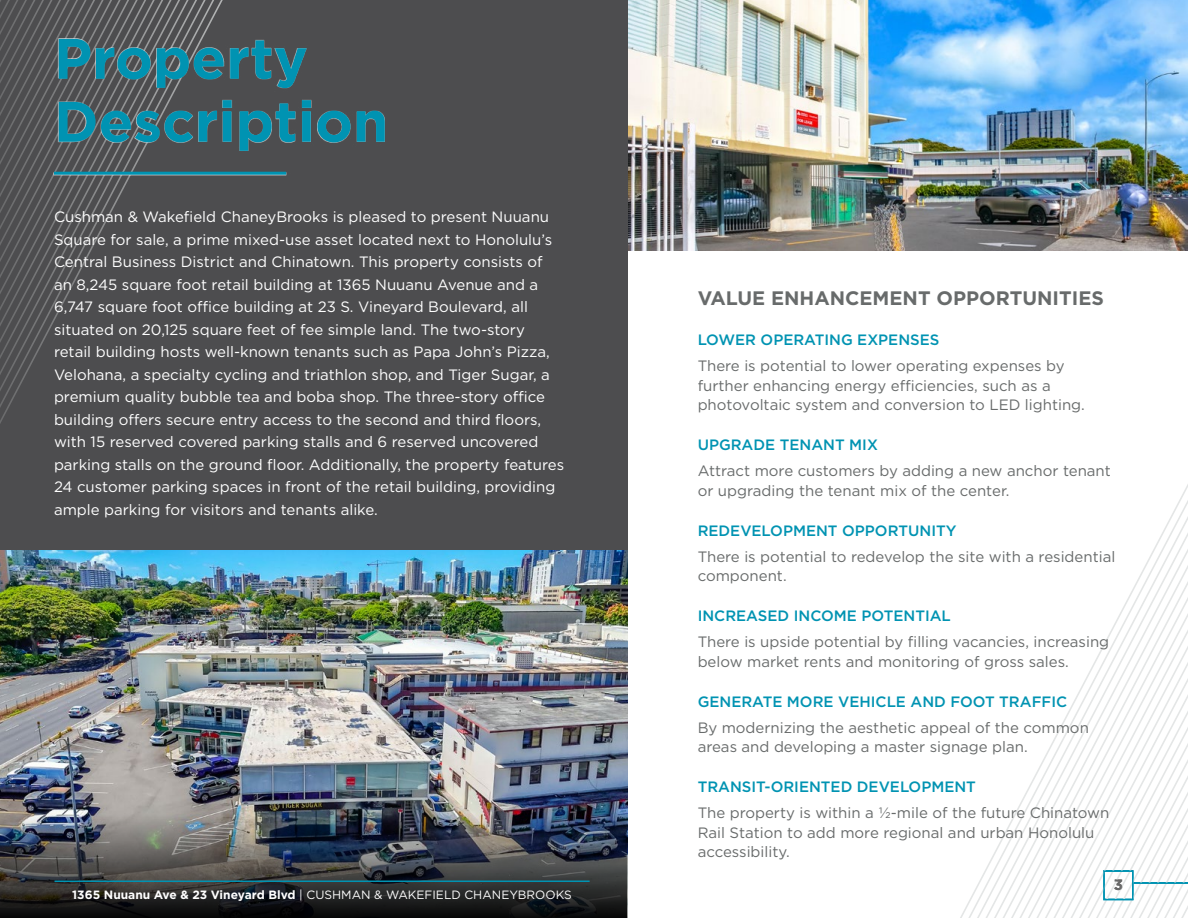
<style>
.page{position:relative;width:1188px;height:918px;background:#fff}
.page>*{position:absolute;margin:0;border:0;box-sizing:border-box;transform-origin:0 0}
.t1{font:700 57px/63px "Gotham";color:#0093b2}
.t2{font:700 19.5px "Gotham";color:#686b6b}
.t3{font:15px/22.5px "Gotham";color:#fff}
.t4{font:15px/19.5px "Gotham";color:#686b6b}
.t5{font:500 15px "Gotham";color:#0093b2}
.t6{font:700 15px "Gotham";color:#696969}
.t7{font:12px "Gotham";color:#fff}
.s1{font-weight:700}
</style>
<div class="page">
<svg style="left:988px;top:703px;width:85px;height:215px"></svg>
<svg style="left:1073px;top:484px;width:115px;height:434px"></svg>
<div style="left:0;top:0;width:627px;height:552px;background:#4d4d4f"></div>
<img style="left:0;top:551px;width:627px;height:263px">
<img style="left:0;top:814px;width:627px;height:104px">
<img style="left:629px;top:0;width:559px;height:251px">
<svg style="left:149px;top:0;width:85px;height:176px"></svg>
<svg style="left:0;top:0;width:149px;height:424px"></svg>
<div style="left:54px;top:38px;width:331px;height:137px;background:#fff;opacity:.75"></div>
<hr style="left:54px;top:172px;width:232px;height:3px;background:#0093b2">
<hr style="left:1134px;top:882px;width:54px;height:2px;background:#0093b2">
<div style="left:1103px;top:870px;width:31px;height:30px;border:2px solid #0093b2"></div>
<hr style="left:55px;top:880px;width:535px;height:2px;background:#0093b2">
<h1 class="t1" style="left:54px;top:27px;width:336px">Property<br>Description</h1>
<p class="t3" style="left:54px;top:205px;width:512px">Cushman &amp; Wakefield ChaneyBrooks is pleased to present Nuuanu Square for sale, a prime mixed-use asset located next to Honolulu’s Central Business District and Chinatown. This property consists of an 8,245 square foot retail building at 1365 Nuuanu Avenue and a 6,747 square foot office building at 23 S. Vineyard Boulevard, all situated on 20,125 square feet of fee simple land. The two-story retail building hosts well-known tenants such as Papa John’s Pizza, Velohana, a specialty cycling and triathlon shop, and Tiger Sugar, a premium quality bubble tea and boba shop. The three-story office building offers secure entry access to the second and third floors, with 15 reserved covered parking stalls and 6 reserved uncovered parking stalls on the ground floor. Additionally, the property features 24 customer parking spaces in front of the retail building, providing ample parking for visitors and tenants alike.</p>
<p class="t7" style="left:72px;top:887px;width:501px"><span class="s1">1365 Nuuanu Ave &amp; 23 Vineyard Blvd</span> | CUSHMAN &amp; WAKEFIELD CHANEYBROOKS</p>
<h2 class="t2" style="left:698px;top:286px;width:408px">VALUE ENHANCEMENT OPPORTUNITIES</h2>
<p class="t5" style="left:698px;top:330px;width:243px">LOWER OPERATING EXPENSES</p>
<p class="t4" style="left:698px;top:356px;width:389px">There is potential to lower operating expenses by further enhancing energy efficiencies, such as a photovoltaic system and conversion to LED lighting.</p>
<p class="t5" style="left:698px;top:435px;width:182px">UPGRADE TENANT MIX</p>
<p class="t4" style="left:698px;top:461px;width:415px">Attract more customers by adding a new anchor tenant or upgrading the tenant mix of the center.</p>
<p class="t5" style="left:698px;top:521px;width:260px">REDEVELOPMENT OPPORTUNITY</p>
<p class="t4" style="left:698px;top:547px;width:419px">There is potential to redevelop the site with a residential component.</p>
<p class="t5" style="left:698px;top:606px;width:255px">INCREASED INCOME POTENTIAL</p>
<p class="t4" style="left:698px;top:632px;width:413px">There is upside potential by filling vacancies, increasing below market rents and monitoring of gross sales.</p>
<p class="t5" style="left:698px;top:692px;width:371px">GENERATE MORE VEHICLE AND FOOT TRAFFIC</p>
<p class="t4" style="left:698px;top:718px;width:393px">By modernizing the aesthetic appeal of the common areas and developing a master signage plan.</p>
<p class="t5" style="left:698px;top:777px;width:280px">TRANSIT-ORIENTED DEVELOPMENT</p>
<p class="t4" style="left:698px;top:803px;width:413px">The property is within a ½-mile of the future Chinatown<br>Rail Station to add more regional and urban Honolulu accessibility.</p>
<p class="t6" style="left:1114px;top:875px;width:11px">3</p>
</div>
